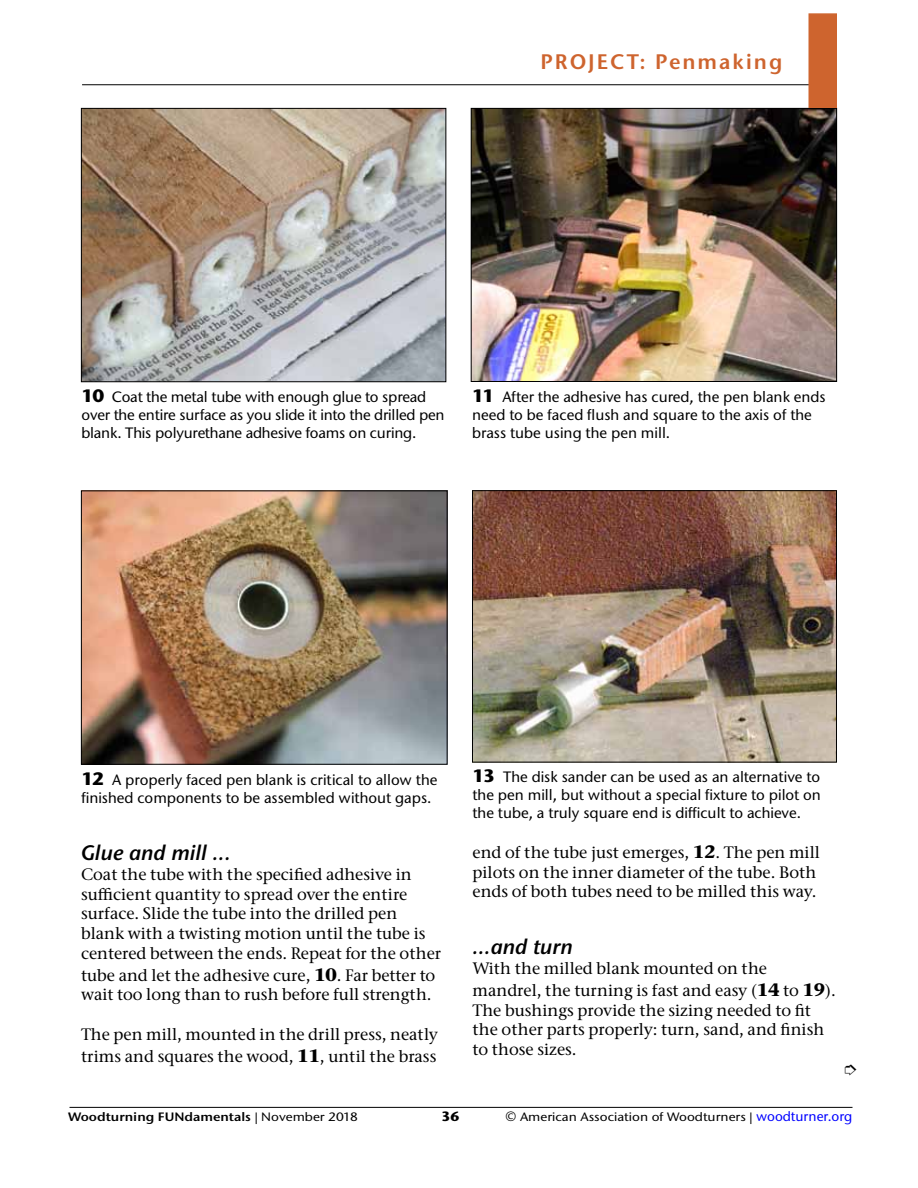
<style>
.page{position:relative;width:918px;height:1188px;background:#fff}
.page>*{position:absolute;margin:0;border:0;box-sizing:border-box;transform-origin:0 0}
.t1{font:italic 600 21px "Stone Sans ITC Pro";color:#000}
.t2{font:600 21px "Stone Sans ITC Pro";letter-spacing:.09em;color:#ce642e}
.t3{font:500 16.5px/19.8px "Stone Serif ITC Pro";color:#000}
.t4{font:500 15px/18px "Stone Sans ITC Pro";color:#000}
.t5{font:700 13.5px "Stone Sans ITC Pro";color:#000}
.t6{font:500 12.15px "Stone Sans ITC Pro";color:#000;scale:1.11 1}
.t7{font:600 12.15px "Stone Sans ITC Pro";color:#000;scale:1.11 1}
.s1{font-weight:700;font-size:18px}
.s2{font-weight:500}
.s3{font-size:13.5px}
.s4{font-size:13.5px;color:#00f}
</style>
<div class="page">
<hr style="left:70px;top:1107px;width:783px;height:1px;background:#000">
<img style="left:83px;top:492px;width:363px;height:271px">
<div style="left:81px;top:490px;width:367px;height:275px;border:1px solid #000"></div>
<img style="left:474px;top:492px;width:361px;height:268px">
<div style="left:472px;top:490px;width:365px;height:272px;border:1px solid #000"></div>
<img style="left:473px;top:110px;width:362px;height:270px">
<div style="left:471px;top:108px;width:366px;height:274px;border:1px solid #000"></div>
<img style="left:83px;top:110px;width:361px;height:270px">
<div style="left:81px;top:108px;width:365px;height:274px;border:1px solid #000"></div>
<hr style="left:82px;top:84px;width:728px;height:1px;background:#000">
<div style="left:808px;top:13px;width:29px;height:95px;background:#ce642e;border:2px solid #ce642e"></div>
<p class="t2" style="left:541px;top:49px;width:243px">PROJECT: Penmaking</p>
<p class="t4" style="left:81px;top:388px;width:365px"><span class="s1">10</span> Coat the metal tube with enough glue to spread over the entire surface as you slide it into the drilled pen blank. This polyurethane adhesive foams on curing.</p>
<p class="t4" style="left:472px;top:387px;width:355px"><span class="s1">11</span> After the adhesive has cured, the pen blank ends need to be faced flush and square to the axis of the brass tube using the pen mill.</p>
<p class="t4" style="left:81px;top:770px;width:358px"><span class="s1">12</span> A properly faced pen blank is critical to allow the finished components to be assembled without gaps.</p>
<p class="t4" style="left:472px;top:768px;width:350px;text-align:justify"><span class="s1">13</span> The disk sander can be used as an alternative to the pen mill, but without a special fixture to pilot on the tube, a truly square end is difficult to achieve.</p>
<p class="t1" style="left:81px;top:840px;width:151px">Glue and mill ...</p>
<p class="t3" style="left:81px;top:864px;width:362px">Coat the tube with the specified adhesive in sufficient quantity to spread over the entire surface. Slide the tube into the drilled pen blank with a twisting motion until the tube is centered between the ends. Repeat for the other</p>
<p class="t3" style="left:81px;top:965px;width:356px">tube and let the adhesive cure, <span class="s1">10</span>. Far better to wait too long than to rush before full strength.</p>
<p class="t3" style="left:81px;top:1024px;width:359px;line-height:21.6px">The pen mill, mounted in the drill press, neatly trims and squares the wood, <span class="s1">11</span>, until the brass</p>
<p class="t3" style="left:473px;top:842px;width:349px">end of the tube just emerges, <span class="s1">12</span>. The pen mill pilots on the inner diameter of the tube. Both ends of both tubes need to be milled this way.</p>
<p class="t1" style="left:472px;top:934px;width:102px">...and turn</p>
<p class="t3" style="left:472px;top:958px;width:365px;line-height:21.6px">With the milled blank mounted on the mandrel, the turning is fast and easy (<span class="s1">14</span> to <span class="s1">19</span>).</p>
<p class="t3" style="left:472px;top:1000px;width:353px">The bushings provide the sizing needed to fit the other parts properly: turn, sand, and finish to those sizes.</p>
<p class="t7" style="left:68px;top:1110px;width:263px">Woodturning FUNdamentals <span class="s2">| November 2018</span></p>
<p class="t5" style="left:441px;top:1108px;width:20px">36</p>
<p class="t6" style="left:506px;top:1110px;width:314px"><span class="s3">©</span> American Association of Woodturners | <span class="s4">woodturner.org</span></p>
</div>
